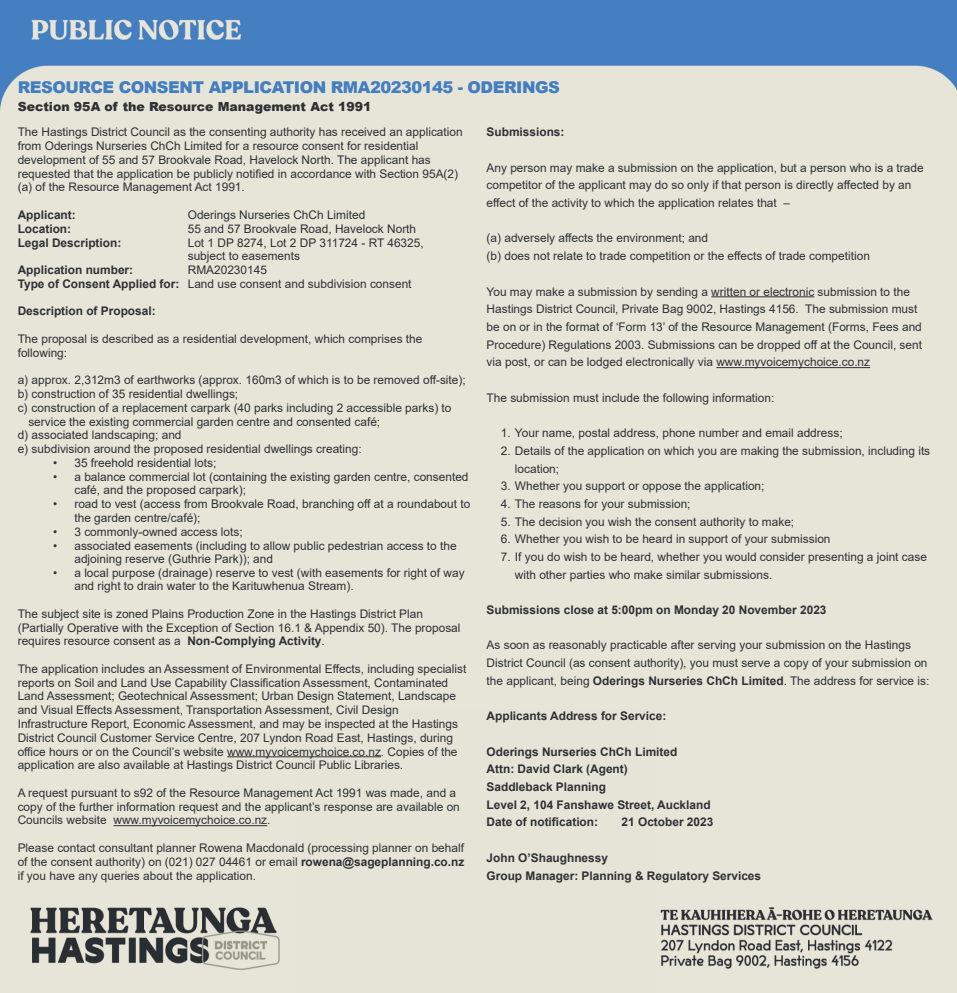
<style>
.page{position:relative;width:957px;height:993px;background:#fff}
.page>*{position:absolute;margin:0;border:0;box-sizing:border-box;transform-origin:0 0}
.t1{font:900 16.25px "Arial";letter-spacing:-.03em;color:#437ec1}
.t2{font:900 12.5px "Arial";color:#2e3035}
.t3{font:11.88px/13.8px "Arial";color:#2e3035}
.t4{font:700 11.88px "Arial";color:#2e3035}
.s1{font-weight:700}
</style>
<div class="page">
<div style="left:0;top:673px;width:957px;height:319px;background:#e6e4d7"></div>
<img style="left:0;top:0;width:477px;height:673px">
<img style="left:769px;top:0;width:188px;height:643px">
<img style="left:477px;top:0;width:292px;height:673px">
<img style="left:0;top:643px;width:296px;height:327px">
<img style="left:656px;top:643px;width:301px;height:326px">
<hr style="left:227px;top:756px;width:154px;height:1px;background:#2e3035">
<hr style="left:113px;top:825px;width:154px;height:1px;background:#2e3035">
<hr style="left:711px;top:296px;width:103px;height:1px;background:#2e3035">
<hr style="left:716px;top:367px;width:154px;height:1px;background:#2e3035">
<p class="t1" style="left:18px;top:76px;width:544px">RESOURCE CONSENT APPLICATION RMA20230145 - ODERINGS</p>
<p class="t2" style="left:18px;top:98px;width:355px">Section 95A of the Resource Management Act 1991</p>
<p class="t3" style="left:18px;top:125px;width:446px">The Hastings District Council as the consenting authority has received an application from Oderings Nurseries ChCh Limited for a resource consent for residential development of 55 and 57 Brookvale Road, Havelock North. The applicant has requested that the application be publicly notified in accordance with Section 95A(2) (a) of the Resource Management Act 1991.</p>
<p class="t4" style="left:18px;top:206px;width:60px">Applicant:</p>
<p class="t3" style="left:188px;top:208px;width:179px">Oderings Nurseries ChCh Limited</p>
<p class="t4" style="left:18px;top:220px;width:55px">Location:</p>
<p class="t3" style="left:188px;top:221px;width:230px">55 and 57 Brookvale Road, Havelock North</p>
<p class="t4" style="left:18px;top:234px;width:105px">Legal Description:</p>
<p class="t3" style="left:188px;top:235px;width:237px">Lot 1 DP 8274, Lot 2 DP 311724 - RT 46325, subject to easements</p>
<p class="t4" style="left:18px;top:261px;width:117px">Application number:</p>
<p class="t3" style="left:188px;top:263px;width:81px">RMA20230145</p>
<p class="t3" style="left:18px;top:276px;width:395px"><span class="s1">Type of Consent Applied for:</span> Land use consent and subdivision consent</p>
<p class="t4" style="left:18px;top:303px;width:139px">Description of Proposal:</p>
<p class="t3" style="left:18px;top:332px;width:406px">The proposal is described as a residential development, which comprises the following:</p>
<p class="t3" style="left:18px;top:373px;width:449px">a) approx. 2,312m3 of earthworks (approx. 160m3 of which is to be removed off-site);</p>
<p class="t3" style="left:18px;top:387px;width:222px">b) construction of 35 residential dwellings;</p>
<p class="t3" style="left:28px;top:400px;width:425px;text-indent:-11px">c) construction of a replacement carpark (40 parks including 2 accessible parks) to service the existing commercial garden centre and consented café;</p>
<p class="t3" style="left:18px;top:428px;width:165px">d) associated landscaping; and</p>
<p class="t3" style="left:18px;top:442px;width:345px">e) subdivision around the proposed residential dwellings creating:</p>
<p class="t3" style="left:53px;top:455px;width:165px">• 35 freehold residential lots;</p>
<p class="t3" style="left:74px;top:469px;width:396px;text-indent:-21px">• a balance commercial lot (containing the existing garden centre, consented café, and the proposed carpark);</p>
<p class="t3" style="left:74px;top:497px;width:397px;text-indent:-21px">• road to vest (access from Brookvale Road, branching off at a roundabout to the garden centre/café);</p>
<p class="t3" style="left:53px;top:524px;width:191px">• 3 commonly-owned access lots;</p>
<p class="t3" style="left:74px;top:538px;width:384px;text-indent:-21px">• associated easements (including to allow public pedestrian access to the adjoining reserve (Guthrie Park)); and</p>
<p class="t3" style="left:74px;top:566px;width:392px;line-height:13.1px;text-indent:-21px">• a local purpose (drainage) reserve to vest (with easements for right of way and right to drain water to the Karituwhenua Stream).</p>
<p class="t3" style="left:18px;top:606px;width:444px">The subject site is zoned Plains Production Zone in the Hastings District Plan (Partially Operative with the Exception of Section 16.1 &amp; Appendix 50). The proposal requires resource consent as a <span class="s1">Non-Complying Activity</span>.</p>
<p class="t3" style="left:18px;top:661px;width:450px">The application includes an Assessment of Environmental Effects, including specialist reports on Soil and Land Use Capability Classification Assessment, Contaminated Land Assessment; Geotechnical Assessment; Urban Design Statement, Landscape and Visual Effects Assessment, Transportation Assessment, Civil Design Infrastructure Report, Economic Assessment, and may be inspected at the Hastings District Council Customer Service Centre, 207 Lyndon Road East, Hastings, during office hours or on the Council’s website www.myvoicemychoice.co.nz. Copies of the application are also available at Hastings District Council Public Libraries.</p>
<p class="t3" style="left:18px;top:785px;width:444px">A request pursuant to s92 of the Resource Management Act 1991 was made, and a copy of the further information request and the applicant’s response are available on<br>Councils website www.myvoicemychoice.co.nz.</p>
<p class="t3" style="left:18px;top:840px;width:448px;text-align:justify">Please contact consultant planner Rowena Macdonald (processing planner on behalf of the consent authority) on (021) 027 04461 or email <span class="s1">rowena@sageplanning.co.nz </span>if you have any queries about the application.</p>
<p class="t4" style="left:486px;top:124px;width:79px">Submissions:</p>
<p class="t3" style="left:486px;top:159px;width:438px;line-height:17.6px">Any person may make a submission on the application, but a person who is a trade competitor of the applicant may do so only if that person is directly affected by an effect of the activity to which the application relates that –</p>
<p class="t3" style="left:486px;top:231px;width:223px">(a) adversely affects the environment; and</p>
<p class="t3" style="left:486px;top:249px;width:385px">(b) does not relate to trade competition or the effects of trade competition</p>
<p class="t3" style="left:486px;top:282px;width:437px;line-height:17.6px">You may make a submission by sending a written or electronic submission to the Hastings District Council, Private Bag 9002, Hastings 4156. The submission must be on or in the format of ‘Form 13’ of the Resource Management (Forms, Fees and Procedure) Regulations 2003. Submissions can be dropped off at the Council, sent via post, or can be lodged electronically via www.myvoicemychoice.co.nz</p>
<p class="t3" style="left:486px;top:390px;width:289px">The submission must include the following information:</p>
<p class="t3" style="left:501px;top:426px;width:343px">1. Your name, postal address, phone number and email address;</p>
<p class="t3" style="left:515px;top:441px;width:417px;line-height:17.6px;text-indent:-14px">2. Details of the application on which you are making the submission, including its location;</p>
<p class="t3" style="left:501px;top:479px;width:265px">3. Whether you support or oppose the application;</p>
<p class="t3" style="left:501px;top:496px;width:191px">4. The reasons for your submission;</p>
<p class="t3" style="left:501px;top:514px;width:295px">5. The decision you wish the consent authority to make;</p>
<p class="t3" style="left:501px;top:532px;width:331px">6. Whether you wish to be heard in support of your submission</p>
<p class="t3" style="left:515px;top:547px;width:413px;line-height:17.6px;text-indent:-14px">7. If you do wish to be heard, whether you would consider presenting a joint case with other parties who make similar submissions.</p>
<p class="t4" style="left:486px;top:601px;width:341px">Submissions close at 5:00pm on Monday 20 November 2023</p>
<p class="t3" style="left:486px;top:636px;width:444px;line-height:17.6px">As soon as reasonably practicable after serving your submission on the Hastings<br>District Council (as consent authority), you must serve a copy of your submission on the applicant, being <span class="s1">Oderings Nurseries ChCh Limited</span>. The address for service is:</p>
<p class="t4" style="left:486px;top:707px;width:181px">Applicants Address for Service:</p>
<p class="t4" style="left:486px;top:742px;width:192px">Oderings Nurseries ChCh Limited</p>
<p class="t4" style="left:486px;top:760px;width:143px">Attn: David Clark (Agent)</p>
<p class="t4" style="left:486px;top:778px;width:121px">Saddleback Planning</p>
<p class="t4" style="left:486px;top:795px;width:225px">Level 2, 104 Fanshawe Street, Auckland</p>
<p class="t4" style="left:486px;top:813px;width:113px">Date of notification:</p>
<p class="t4" style="left:621px;top:813px;width:93px">21 October 2023</p>
<p class="t4" style="left:486px;top:849px;width:123px">John O’Shaughnessy</p>
<p class="t4" style="left:486px;top:866px;width:276px">Group Manager: Planning &amp; Regulatory Services</p>
</div>
